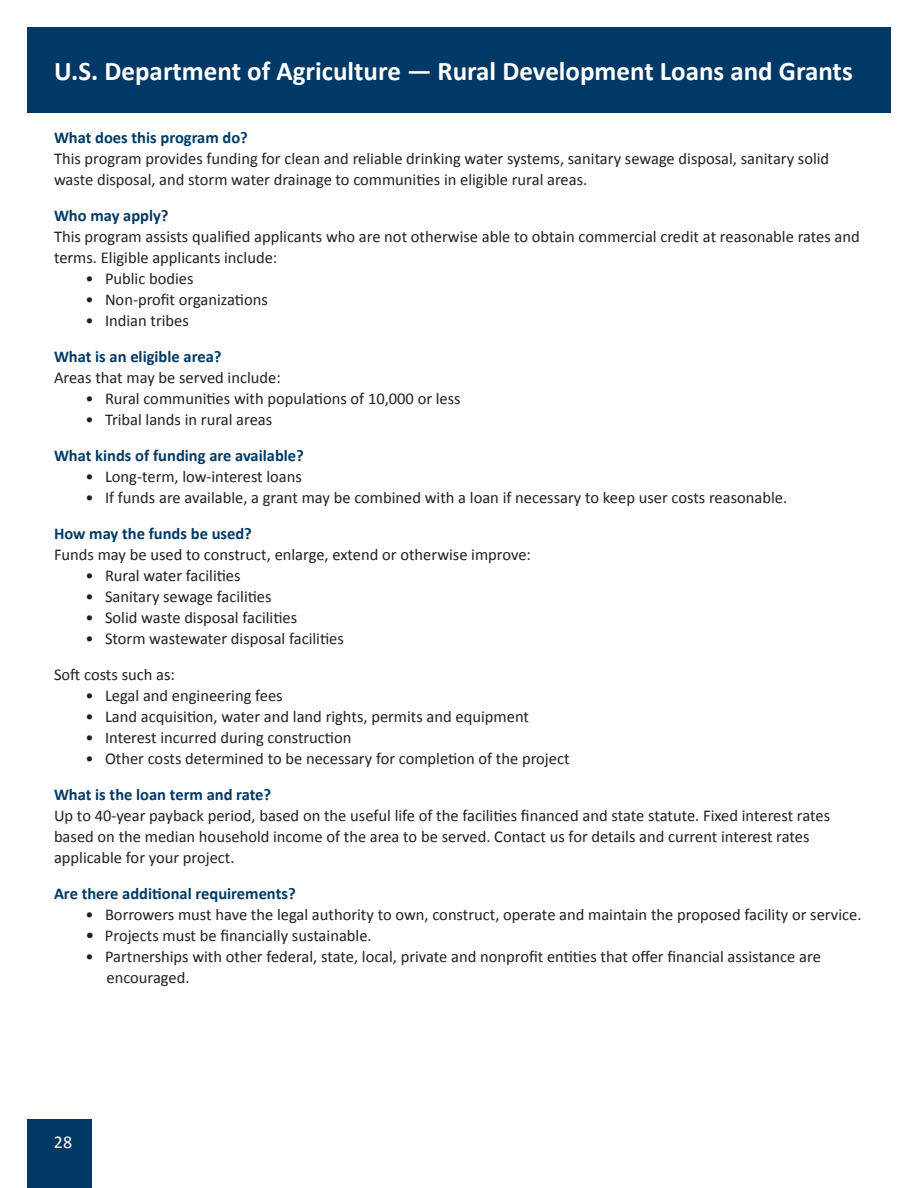
<style>
.page{position:relative;width:918px;height:1188px;background:#fff}
.page>*{position:absolute;margin:0;border:0;box-sizing:border-box;transform-origin:0 0}
.t1{font:700 27px "Calibri";color:#fff}
.t2{font:18px "Calibri";color:#fff}
.t3{font:16.5px/21px "Calibri";color:#231f20}
.t4{font:700 16.5px "Calibri";color:#003965}
.s1{font-size:18px}
</style>
<div class="page">
<div style="left:27px;top:27px;width:864px;height:86px;background:#003965"></div>
<div style="left:27px;top:1119px;width:65px;height:69px;background:#003965"></div>
<p class="t1" style="left:54px;top:53px;width:800px">U.S. Department of Agriculture — Rural Development Loans and Grants</p>
<p class="t4" style="left:54px;top:127px;width:195px">What does this program do?</p>
<p class="t3" style="left:54px;top:148px;width:777px">This program provides funding for clean and reliable drinking water systems, sanitary sewage disposal, sanitary solid waste disposal, and storm water drainage to communities in eligible rural areas.</p>
<p class="t4" style="left:54px;top:205px;width:116px">Who may apply?</p>
<p class="t3" style="left:54px;top:226px;width:807px">This program assists qualified applicants who are not otherwise able to obtain commercial credit at reasonable rates and terms. Eligible applicants include:</p>
<p class="t3" style="left:86px;top:268px;width:110px">• Public bodies</p>
<p class="t3" style="left:86px;top:289px;width:184px">• Non-profit organizations</p>
<p class="t3" style="left:86px;top:310px;width:105px">• Indian tribes</p>
<p class="t4" style="left:54px;top:346px;width:169px">What is an eligible area?</p>
<p class="t3" style="left:54px;top:367px;width:228px">Areas that may be served include:</p>
<p class="t3" style="left:86px;top:388px;width:377px">• Rural communities with populations of 10,000 or less</p>
<p class="t3" style="left:86px;top:409px;width:188px">• Tribal lands in rural areas</p>
<p class="t4" style="left:54px;top:445px;width:251px">What kinds of funding are available?</p>
<p class="t3" style="left:86px;top:466px;width:218px">• Long-term, low-interest loans</p>
<p class="t3" style="left:86px;top:487px;width:703px">• If funds are available, a grant may be combined with a loan if necessary to keep user costs reasonable.</p>
<p class="t4" style="left:54px;top:523px;width:199px">How may the funds be used?</p>
<p class="t3" style="left:54px;top:544px;width:479px">Funds may be used to construct, enlarge, extend or otherwise improve:</p>
<p class="t3" style="left:86px;top:565px;width:157px">• Rural water facilities</p>
<p class="t3" style="left:86px;top:586px;width:188px">• Sanitary sewage facilities</p>
<p class="t3" style="left:86px;top:607px;width:213px">• Solid waste disposal facilities</p>
<p class="t3" style="left:86px;top:628px;width:260px">• Storm wastewater disposal facilities</p>
<p class="t3" style="left:54px;top:664px;width:122px">Soft costs such as:</p>
<p class="t3" style="left:86px;top:685px;width:199px">• Legal and engineering fees</p>
<p class="t3" style="left:86px;top:706px;width:445px">• Land acquisition, water and land rights, permits and equipment</p>
<p class="t3" style="left:86px;top:727px;width:267px">• Interest incurred during construction</p>
<p class="t3" style="left:86px;top:748px;width:486px">• Other costs determined to be necessary for completion of the project</p>
<p class="t4" style="left:54px;top:784px;width:219px">What is the loan term and rate?</p>
<p class="t3" style="left:54px;top:805px;width:778px">Up to 40-year payback period, based on the useful life of the facilities financed and state statute. Fixed interest rates based on the median household income of the area to be served. Contact us for details and current interest rates applicable for your project.</p>
<p class="t4" style="left:54px;top:883px;width:243px">Are there additional requirements?</p>
<p class="t3" style="left:86px;top:904px;width:777px">• Borrowers must have the legal authority to own, construct, operate and maintain the proposed facility or service.</p>
<p class="t3" style="left:86px;top:925px;width:288px"><span class="s1">•</span> Projects must be financially sustainable.</p>
<p class="t3" style="left:106px;top:946px;width:716px;text-indent:-21px">• Partnerships with other federal, state, local, private and nonprofit entities that offer financial assistance are encouraged.</p>
<p class="t2" style="left:54px;top:1130px;width:20px">28</p>
</div>
